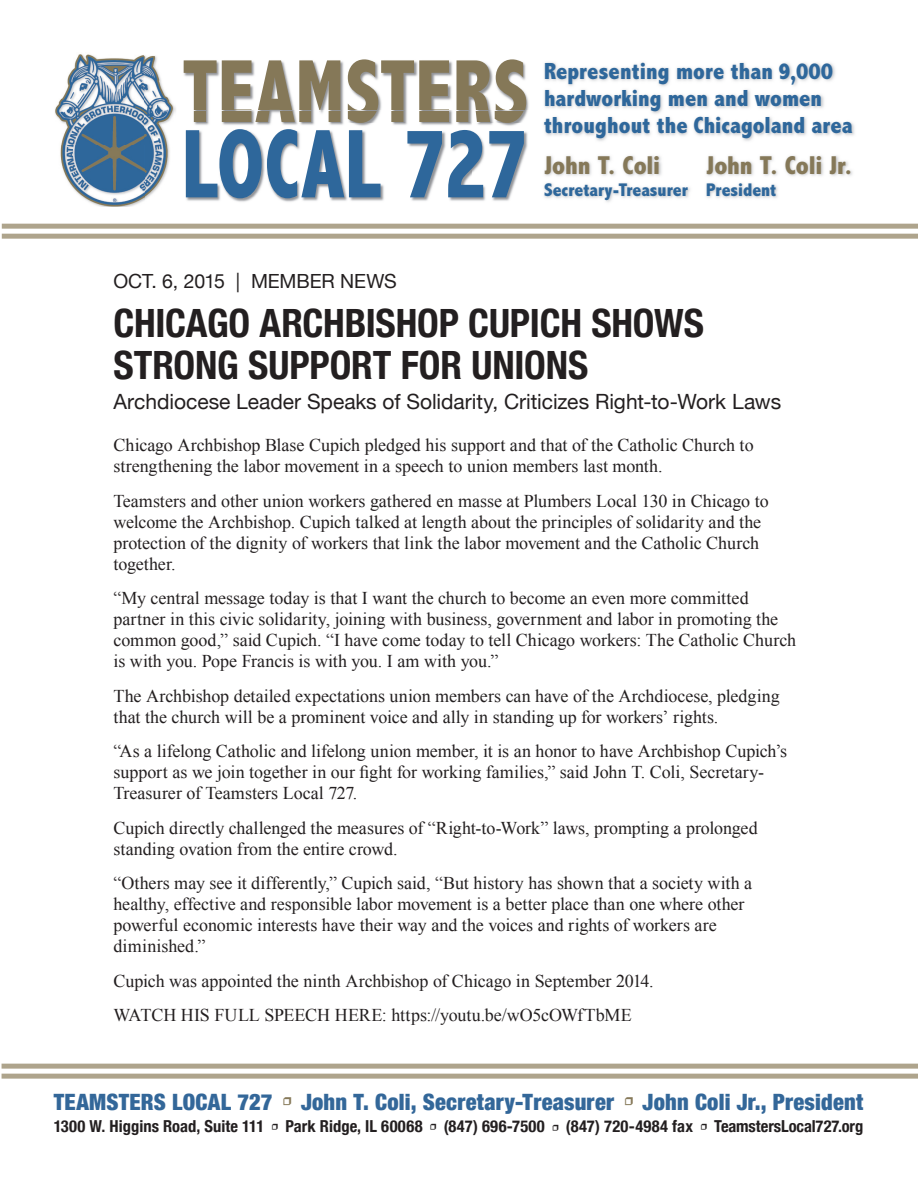
<style>
.page{position:relative;width:918px;height:1188px;background:#fff}
.page>*{position:absolute;margin:0;border:0;box-sizing:border-box;transform-origin:0 0}
.t1{font:800 condensed 98.55px "Abadi";letter-spacing:.01em;color:#2e679b;scale:.85 1}
.t2{font:800 condensed 90.45px "Abadi";letter-spacing:.01em;color:#857858;scale:.85 1}
.PDF_Headline{font:700 condensed 39px/42px "Helvetica Neue";letter-spacing:-.005em;color:#231f20}
.t3{font:800 condensed 26.1px "Abadi";letter-spacing:-.005em;color:#857858}
.t4{font:800 condensed 23.55px/26.8px "Abadi";letter-spacing:.005em;color:#2e679b}
.t5{font:900 condensed 22.5px "Helvetica Neue";letter-spacing:.01em;color:#336799}
.PDF_Subhed{font:21px "Helvetica Neue";color:#231f20}
.PDF_Label{font:19.5px "Helvetica Neue";letter-spacing:-.01em;color:#231f20}
.t6{font:800 condensed 18.45px "Abadi";color:#2e679b}
.PDF_Bodycopy{font:18px/21px "Times New Roman";letter-spacing:-.005em;color:#231f20}
.t7{font:700 condensed 16.5px "Helvetica Neue";letter-spacing:.005em;color:#231f20}
.s1{font-size:101.7px}
.s2{font-family:"Minion Pro";font-weight:400;font-stretch:normal;color:#867959}
.s3{font-family:"Minion Pro";font-weight:400;font-stretch:normal}
</style>
<div class="page">
<div style="left:2px;top:224px;width:916px;height:5px;background:#aea48c"></div>
<div style="left:2px;top:234px;width:916px;height:5px;background:#aea48c"></div>
<div style="left:2px;top:1064px;width:916px;height:5px;background:#aea48c"></div>
<div style="left:2px;top:1074px;width:916px;height:5px;background:#aea48c"></div>
<img style="left:184px;top:60px;width:345px;height:51px">
<img style="left:186px;top:111px;width:342px;height:91px">
<img style="left:194px;top:111px;width:330px;height:12px">
<img style="left:544px;top:155px;width:146px;height:47px">
<img style="left:544px;top:62px;width:311px;height:79px">
<img style="left:55px;top:83px;width:121px;height:124px">
<img style="left:67px;top:54px;width:95px;height:29px">
<img style="left:706px;top:155px;width:147px;height:44px">
<p class="t2" style="left:182px;top:39px;width:409px">TEAMSTERS</p>
<p class="t1" style="left:182px;top:107px;width:411px">LOCAL <span class="s1">727</span></p>
<p class="t4" style="left:544px;top:58px;width:310px">Representing more than 9,000 hardworking men and women throughout the Chicagoland area</p>
<p class="t3" style="left:706px;top:150px;width:148px">John T. Coli Jr.</p>
<p class="t6" style="left:706px;top:179px;width:72px">President</p>
<p class="t3" style="left:544px;top:150px;width:118px">John T. Coli</p>
<p class="t6" style="left:544px;top:179px;width:145px">Secretary-Treasurer</p>
<p class="PDF_Label" style="left:113px;top:264px;width:285px">OCT. 6, 2015 | MEMBER NEWS</p>
<p class="PDF_Headline" style="left:113px;top:300px;width:592px">CHICAGO ARCHBISHOP CUPICH SHOWS<br>STRONG SUPPORT FOR UNIONS</p>
<p class="PDF_Subhed" style="left:113px;top:384px;width:669px">Archdiocese Leader Speaks of Solidarity, Criticizes Right-to-Work Laws</p>
<p class="PDF_Bodycopy" style="left:113px;top:434px;width:642px">Chicago Archbishop Blase Cupich pledged his support and that of the Catholic Church to strengthening the labor movement in a speech to union members last month.</p>
<p class="PDF_Bodycopy" style="left:113px;top:490px;width:657px">Teamsters and other union workers gathered en masse at Plumbers Local 130 in Chicago to welcome the Archbishop. Cupich talked at length about the principles of solidarity and the protection of the dignity of workers that link the labor movement and the Catholic Church together.</p>
<p class="PDF_Bodycopy" style="left:113px;top:587px;width:684px">“My central message today is that I want the church to become an even more committed partner in this civic solidarity, joining with business, government and labor in promoting the common good,” said Cupich. “I have come today to tell Chicago workers: The Catholic Church is with you. Pope Francis is with you. I am with you.”</p>
<p class="PDF_Bodycopy" style="left:113px;top:685px;width:668px">The Archbishop detailed expectations union members can have of the Archdiocese, pledging that the church will be a prominent voice and ally in standing up for workers’ rights.</p>
<p class="PDF_Bodycopy" style="left:113px;top:740px;width:675px">“As a lifelong Catholic and lifelong union member, it is an honor to have Archbishop Cupich’s support as we join together in our fight for working families,” said John T. Coli, Secretary-<br>Treasurer of Teamsters Local 727.</p>
<p class="PDF_Bodycopy" style="left:113px;top:817px;width:646px">Cupich directly challenged the measures of “Right-to-Work” laws, prompting a prolonged standing ovation from the entire crowd.</p>
<p class="PDF_Bodycopy" style="left:113px;top:872px;width:640px">“Others may see it differently,” Cupich said, “But history has shown that a society with a healthy, effective and responsible labor movement is a better place than one where other powerful economic interests have their way and the voices and rights of workers are diminished.”</p>
<p class="PDF_Bodycopy" style="left:113px;top:970px;width:542px">Cupich was appointed the ninth Archbishop of Chicago in September 2014.</p>
<p class="PDF_Bodycopy" style="left:113px;top:1004px;width:520px">WATCH HIS FULL SPEECH HERE: https://youtu.be/wO5cOWfTbME</p>
<p class="t5" style="left:54px;top:1083px;width:811px">TEAMSTERS LOCAL 727 <span class="s2">•</span> John T. Coli, Secretary-Treasurer <span class="s2">•</span> John Coli Jr., President</p>
<p class="t7" style="left:54px;top:1113px;width:811px">1300 W. Higgins Road, Suite 111 <span class="s3">•</span> Park Ridge, IL 60068 <span class="s3">•</span> (847) 696-7500 <span class="s3">•</span> (847) 720-4984 fax <span class="s3">•</span> TeamstersLocal727.org</p>
</div>
